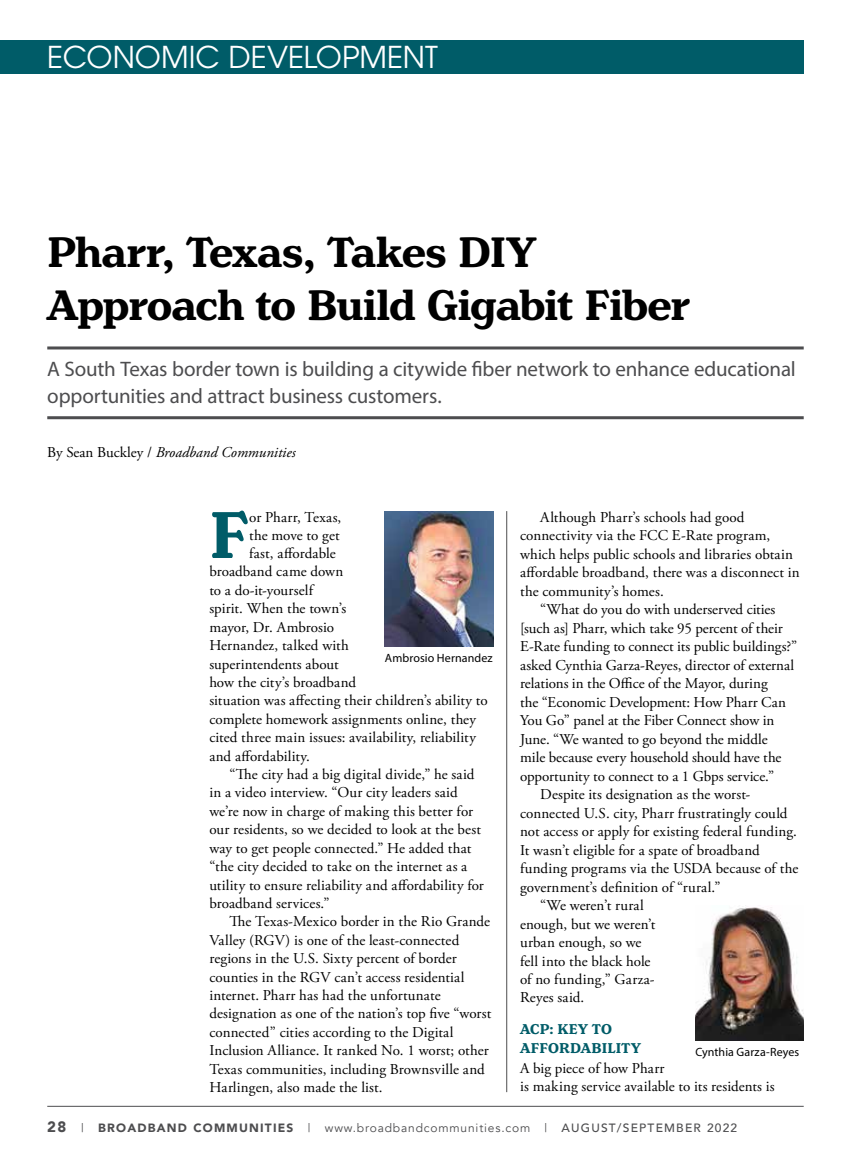
<style>
.page{position:relative;width:851px;height:1161px;background:#fff}
.page>*{position:absolute;margin:0;border:0;box-sizing:border-box;transform-origin:0 0}
.t1{font:700 69.75px "Henriette";color:#005c68}
.t2{font:700 45px/52.5px "Henriette";letter-spacing:-.01em;color:#000}
.t3{font:30px "ITC Avant Garde Pro";color:#fff}
.t4{font:21px/27px "Myriad Pro";letter-spacing:-.01em;color:#4d4d4f}
.t5{font:15px/18.5px "Adobe Garamond Pro";letter-spacing:.005em;color:#000}
.t6{font:15px "Adobe Garamond Pro";letter-spacing:-.015em;color:#000}
.t7{font:italic 15px "Adobe Garamond Pro";color:#000}
.t8{font:700 15px/18.5px "Henriette";letter-spacing:.005em;color:#005c68}
.t9{font:12px "Avenir";letter-spacing:.07em;color:#4d4d4f}
.t10{font:12px "Myriad Pro";letter-spacing:.005em;color:#000}
.s1{font-style:normal}
.s2{font-weight:900;font-size:15px}
.s3{font-weight:900}
.s4{font-weight:500}
</style>
<div class="page">
<div style="left:0;top:40px;width:803px;height:34px;background:#005c68"></div>
<hr style="left:47px;top:1106px;width:756px;height:1px;background:#4d4d4f">
<hr style="left:47px;top:346px;width:756px;height:3px;background:#4d4d4f">
<hr style="left:47px;top:416px;width:756px;height:3px;background:#4d4d4f">
<hr style="left:506px;top:511px;width:1px;height:581px;background:#4d4d4f">
<img style="left:385px;top:511px;width:108px;height:135px">
<img style="left:695px;top:907px;width:108px;height:133px">
<h3 class="t3" style="left:47px;top:39px;width:392px">ECONOMIC DEVELOPMENT</h3>
<h2 class="t2" style="left:47px;top:227px;width:644px">Pharr, Texas, Takes DIY<br>Approach to Build Gigabit Fiber</h2>
<h3 class="t4" style="left:47px;top:355px;width:750px">A South Texas border town is building a citywide fiber network to enhance educational opportunities and attract business customers.</h3>
<p class="t7" style="left:47px;top:443px;width:250px"><span class="s1">By Sean Buckley /</span> Broadband Communities</p>
<h1 class="t1" style="left:209px;top:494px;width:41px">F</h1>
<p class="t5" style="left:249px;top:509px;width:94px">or Pharr, Texas,</p>
<p class="t5" style="left:249px;top:527px;width:92px">the move to get</p>
<p class="t5" style="left:249px;top:545px;width:88px">fast, affordable</p>
<p class="t5" style="left:209px;top:563px;width:135px">broadband came down</p>
<p class="t5" style="left:209px;top:581px;width:105px">to a do-it-yourself</p>
<p class="t5" style="left:209px;top:600px;width:138px">spirit. When the town’s</p>
<p class="t5" style="left:209px;top:618px;width:126px">mayor, Dr. Ambrosio</p>
<p class="t5" style="left:209px;top:637px;width:141px">Hernandez, talked with</p>
<p class="t5" style="left:209px;top:655px;width:131px">superintendents about</p>
<p class="t5" style="left:209px;top:673px;width:148px">how the city’s broadband</p>
<p class="t5" style="left:209px;top:692px;width:280px">situation was affecting their children’s ability to</p>
<p class="t5" style="left:209px;top:710px;width:268px">complete homework assignments online, they</p>
<p class="t5" style="left:209px;top:729px;width:268px">cited three main issues: availability, reliability</p>
<p class="t5" style="left:209px;top:747px;width:102px">and affordability.</p>
<p class="t5" style="left:229px;top:766px;width:246px">“The city had a big digital divide,” he said</p>
<p class="t5" style="left:209px;top:784px;width:250px">in a video interview. “Our city leaders said</p>
<p class="t5" style="left:209px;top:802px;width:265px">we’re now in charge of making this better for</p>
<p class="t5" style="left:209px;top:821px;width:273px">our residents, so we decided to look at the best</p>
<p class="t5" style="left:209px;top:839px;width:263px">way to get people connected.” He added that</p>
<p class="t5" style="left:209px;top:858px;width:259px">“the city decided to take on the internet as a</p>
<p class="t5" style="left:209px;top:876px;width:276px">utility to ensure reliability and affordability for</p>
<p class="t5" style="left:209px;top:895px;width:122px">broadband services.”</p>
<p class="t5" style="left:229px;top:913px;width:262px">The Texas-Mexico border in the Rio Grande</p>
<p class="t5" style="left:209px;top:931px;width:251px">Valley (RGV) is one of the least-connected</p>
<p class="t5" style="left:209px;top:950px;width:249px">regions in the U.S. Sixty percent of border</p>
<p class="t5" style="left:209px;top:968px;width:257px">counties in the RGV can’t access residential</p>
<p class="t5" style="left:209px;top:987px;width:233px">internet. Pharr has had the unfortunate</p>
<p class="t5" style="left:209px;top:1005px;width:283px">designation as one of the nation’s top five “worst</p>
<p class="t5" style="left:209px;top:1023px;width:245px">connected” cities according to the Digital</p>
<p class="t5" style="left:209px;top:1042px;width:281px">Inclusion Alliance. It ranked No. 1 worst; other</p>
<p class="t5" style="left:209px;top:1060px;width:277px">Texas communities, including Brownsville and</p>
<p class="t5" style="left:209px;top:1079px;width:175px">Harlingen, also made the list.</p>
<p class="t10" style="left:385px;top:650px;width:109px">Ambrosio Hernandez</p>
<p class="t5" style="left:540px;top:509px;width:206px">Although Pharr’s schools had good</p>
<p class="t5" style="left:520px;top:527px;width:252px">connectivity via the FCC E-Rate program,</p>
<p class="t5" style="left:520px;top:546px;width:274px">which helps public schools and libraries obtain</p>
<p class="t5" style="left:520px;top:564px;width:281px">affordable broadband, there was a disconnect in</p>
<p class="t5" style="left:520px;top:582px;width:145px">the community’s homes.</p>
<p class="t5" style="left:540px;top:601px;width:237px">“What do you do with underserved cities</p>
<p class="t5" style="left:520px;top:619px;width:264px">[such as] Pharr, which take 95 percent of their</p>
<p class="t5" style="left:520px;top:638px;width:279px">E-Rate funding to connect its public buildings?”</p>
<p class="t5" style="left:520px;top:656px;width:276px">asked Cynthia Garza-Reyes, director of external</p>
<p class="t5" style="left:520px;top:675px;width:249px">relations in the Office of the Mayor, during</p>
<p class="t6" style="left:520px;top:693px;width:267px">the “Economic Development: How Pharr Can</p>
<p class="t5" style="left:520px;top:712px;width:256px">You Go” panel at the Fiber Connect show in</p>
<p class="t5" style="left:520px;top:730px;width:249px">June. “We wanted to go beyond the middle</p>
<p class="t5" style="left:520px;top:749px;width:263px">mile because every household should have the</p>
<p class="t5" style="left:520px;top:767px;width:255px">opportunity to connect to a 1 Gbps service.”</p>
<p class="t5" style="left:540px;top:786px;width:211px">Despite its designation as the worst-</p>
<p class="t5" style="left:520px;top:804px;width:269px">connected U.S. city, Pharr frustratingly could</p>
<p class="t5" style="left:520px;top:823px;width:278px">not access or apply for existing federal funding.</p>
<p class="t5" style="left:520px;top:841px;width:241px">It wasn’t eligible for a spate of broadband</p>
<p class="t5" style="left:520px;top:860px;width:280px">funding programs via the USDA because of the</p>
<p class="t5" style="left:520px;top:878px;width:202px">government’s definition of “rural.”</p>
<p class="t5" style="left:540px;top:897px;width:105px">“We weren’t rural</p>
<p class="t5" style="left:520px;top:915px;width:137px">enough, but we weren’t</p>
<p class="t5" style="left:520px;top:934px;width:123px">urban enough, so we</p>
<p class="t5" style="left:520px;top:952px;width:132px">fell into the black hole</p>
<p class="t5" style="left:520px;top:971px;width:136px">of no funding,” Garza-</p>
<p class="t5" style="left:520px;top:989px;width:66px">Reyes said.</p>
<p class="t8" style="left:520px;top:1021px;width:122px">ACP: KEY TO<br>AFFORDABILITY</p>
<p class="t5" style="left:520px;top:1059px;width:256px">A big piece of how Pharr<br>is making service available to its residents is</p>
<p class="t10" style="left:695px;top:1045px;width:105px">Cynthia Garza-Reyes</p>
<p class="t9" style="left:47px;top:1121px;width:691px"><span class="s2">28</span> | <span class="s3">BROADBAND COMMUNITIES</span> | www.broadbandcommunities.com | <span class="s4">AUGUST/SEPTEMBER 2022</span></p>
</div>
